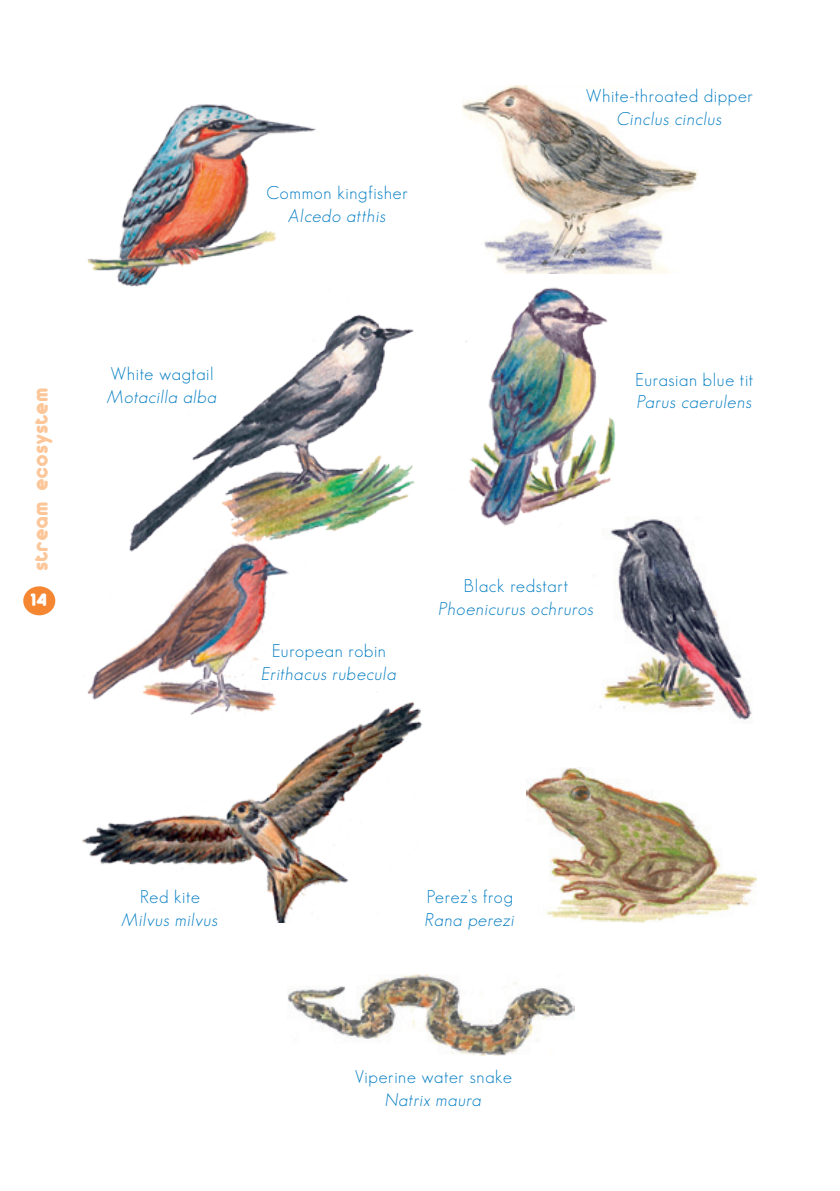
<style>
.page{position:relative;width:840px;height:1191px;background:#fff}
.page>*{position:absolute;margin:0;border:0;box-sizing:border-box;transform-origin:0 0}
.t1{font:300 18px "Geosans";letter-spacing:.035em;color:#007cc2}
.t2{font:italic 300 18px "Geosans";letter-spacing:.03em;color:#007cc2}
.t3{font:16px "Dunkin Sans";color:#fcc699}
.t4{font:16px "Dunkin Sans";color:#fff}
</style>
<div class="page">
<div style="left:23px;top:586px;width:32px;height:29px;background:#f58632;border-radius:50%"></div>
<img style="left:462px;top:86px;width:236px;height:188px">
<img style="left:287px;top:974px;width:286px;height:81px">
<img style="left:526px;top:767px;width:229px;height:155px">
<img style="left:600px;top:519px;width:152px;height:201px">
<img style="left:82px;top:702px;width:340px;height:220px">
<img style="left:87px;top:104px;width:229px;height:176px">
<img style="left:462px;top:254px;width:171px;height:287px">
<img style="left:118px;top:280px;width:297px;height:255px">
<img style="left:83px;top:524px;width:211px;height:199px">
<p class="t1" style="left:266px;top:183px;width:143px">Common kingfisher</p>
<p class="t2" style="left:288px;top:205px;width:99px">Alcedo atthis</p>
<p class="t1" style="left:585px;top:86px;width:169px">White-throated dipper</p>
<p class="t2" style="left:617px;top:108px;width:106px">Cinclus cinclus</p>
<p class="t3" style="left:28px;top:570px;width:184px;rotate:-90deg">stream ecosystem</p>
<p class="t4" style="left:31px;top:586px;width:19px">14</p>
<p class="t1" style="left:110px;top:364px;width:104px">White wagtail</p>
<p class="t2" style="left:107px;top:387px;width:111px">Motacilla alba</p>
<p class="t1" style="left:635px;top:369px;width:119px">Eurasian blue tit</p>
<p class="t2" style="left:636px;top:392px;width:116px">Parus caerulens</p>
<p class="t1" style="left:272px;top:641px;width:115px">European robin</p>
<p class="t2" style="left:262px;top:663px;width:136px">Erithacus rubecula</p>
<p class="t1" style="left:463px;top:576px;width:106px">Black redstart</p>
<p class="t2" style="left:438px;top:598px;width:156px">Phoenicurus ochruros</p>
<p class="t1" style="left:140px;top:886px;width:61px">Red kite</p>
<p class="t2" style="left:122px;top:909px;width:97px">Milvus milvus</p>
<p class="t1" style="left:426px;top:886px;width:87px">Perez’s frog</p>
<p class="t2" style="left:425px;top:909px;width:91px">Rana perezi</p>
<p class="t1" style="left:355px;top:1067px;width:158px">Viperine water snake</p>
<p class="t2" style="left:385px;top:1089px;width:98px">Natrix maura</p>
</div>
